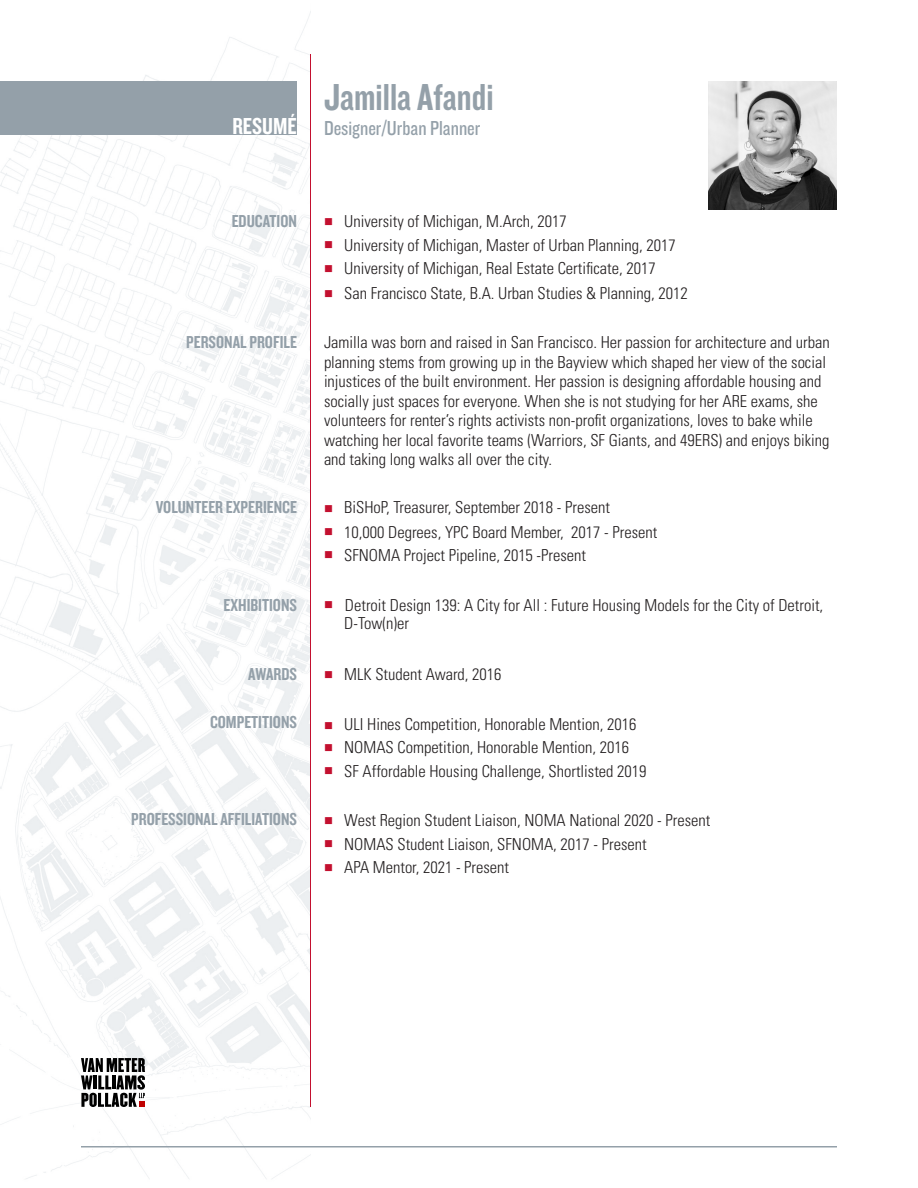
<style>
.page{position:relative;width:918px;height:1188px;background:#fff}
.page>*{position:absolute;margin:0;border:0;box-sizing:border-box;transform-origin:0 0}
.name{font:39px "Knockout 49 Liteweight";color:#94a0a9}
.kind_of_resumé{font:24px "Knockout 49 Liteweight";color:#fff}
.t1{font:21px "Knockout 29 Junior Ltweight";color:#94a0a9}
.bullet_list_first_li{font:18px "Knockout 49 Liteweight";color:#94a0a9}
.body{font:18px "Knockout 49 Liteweight";color:#94a0a9}
.body-2{font:300 condensed 16.5px/19.5px "Univers";color:#231f20}
.bullet_list_first_li-2{font:300 condensed 16.5px/18px "Univers";color:#231f20}
.bullet_list{font:300 condensed 16.5px "Univers";color:#231f20}
.s1{color:#c3102f}
</style>
<div class="page">
<img style="left:0;top:14px;width:310px;height:1165px">
<img style="left:709px;top:81px;width:128px;height:128px">
<hr style="left:81px;top:1146px;width:756px;height:2px;background:#94a0a9">
<hr style="left:310px;top:54px;width:1px;height:1053px;background:#c3102f">
<div style="left:0;top:81px;width:297px;height:54px;background:#94a0a9"></div>
<svg style="left:81px;top:1058px;width:64px;height:49px"></svg>
<p class="kind_of_resumé" style="left:232px;top:111px;width:66px">RESUMÉ</p>
<p class="name" style="left:324px;top:72px;width:171px">Jamilla Afandi</p>
<p class="t1" style="left:324px;top:114px;width:158px">Designer/Urban Planner</p>
<p class="bullet_list_first_li" style="left:232px;top:210px;width:67px">EDUCATION</p>
<p class="bullet_list_first_li-2" style="left:324px;top:212px;width:244px"><span class="s1">■</span> University of Michigan, M.Arch, 2017</p>
<p class="bullet_list" style="left:324px;top:235px;width:353px"><span class="s1">■</span> University of Michigan, Master of Urban Planning, 2017</p>
<p class="bullet_list" style="left:324px;top:258px;width:333px"><span class="s1">■</span> University of Michigan, Real Estate Certificate, 2017</p>
<p class="bullet_list_first_li-2" style="left:324px;top:284px;width:365px"><span class="s1">■</span> San Francisco State, B.A. Urban Studies &amp; Planning, 2012</p>
<p class="body" style="left:186px;top:331px;width:112px">PERSONAL PROFILE</p>
<p class="body-2" style="left:324px;top:333px;width:507px">Jamilla was born and raised in San Francisco. Her passion for architecture and urban planning stems from growing up in the Bayview which shaped her view of the social injustices of the built environment. Her passion is designing affordable housing and socially just spaces for everyone. When she is not studying for her ARE exams, she volunteers for renter’s rights activists non-profit organizations, loves to bake while watching her local favorite teams (Warriors, SF Giants, and 49ERS) and enjoys biking and taking long walks all over the city.</p>
<p class="bullet_list_first_li" style="left:156px;top:495px;width:143px">VOLUNTEER EXPERIENCE</p>
<p class="bullet_list_first_li-2" style="left:324px;top:498px;width:288px"><span class="s1">■</span> BiSHoP, Treasurer, September 2018 - Present</p>
<p class="bullet_list_first_li-2" style="left:324px;top:522px;width:335px"><span class="s1">■</span> 10,000 Degrees, YPC Board Member, 2017 - Present</p>
<p class="bullet_list_first_li-2" style="left:324px;top:546px;width:264px"><span class="s1">■</span> SFNOMA Project Pipeline, 2015 -Present</p>
<p class="bullet_list_first_li" style="left:224px;top:593px;width:75px">EXHIBITIONS</p>
<p class="bullet_list_first_li-2" style="left:344px;top:596px;width:481px;text-indent:-20px"><span class="s1">■</span> Detroit Design 139: A City for All : Future Housing Models for the City of Detroit,<br>D-Tow(n)er</p>
<p class="bullet_list_first_li" style="left:248px;top:663px;width:50px">AWARDS</p>
<p class="bullet_list_first_li-2" style="left:324px;top:665px;width:179px"><span class="s1">■</span> MLK Student Award, 2016</p>
<p class="bullet_list_first_li" style="left:210px;top:711px;width:88px">COMPETITIONS</p>
<p class="bullet_list_first_li-2" style="left:324px;top:715px;width:314px"><span class="s1">■</span> ULI Hines Competition, Honorable Mention, 2016</p>
<p class="bullet_list" style="left:324px;top:738px;width:307px"><span class="s1">■</span> NOMAS Competition, Honorable Mention, 2016</p>
<p class="bullet_list" style="left:324px;top:761px;width:324px"><span class="s1">■</span> SF Affordable Housing Challenge, Shortlisted 2019</p>
<p class="bullet_list_first_li" style="left:131px;top:808px;width:167px">PROFESSIONAL AFFILIATIONS</p>
<p class="bullet_list_first_li-2" style="left:324px;top:811px;width:388px"><span class="s1">■</span> West Region Student Liaison, NOMA National 2020 - Present</p>
<p class="bullet_list_first_li-2" style="left:324px;top:835px;width:324px"><span class="s1">■</span> NOMAS Student Liaison, SFNOMA, 2017 - Present</p>
<p class="bullet_list" style="left:324px;top:858px;width:187px"><span class="s1">■</span> APA Mentor, 2021 - Present</p>
</div>
